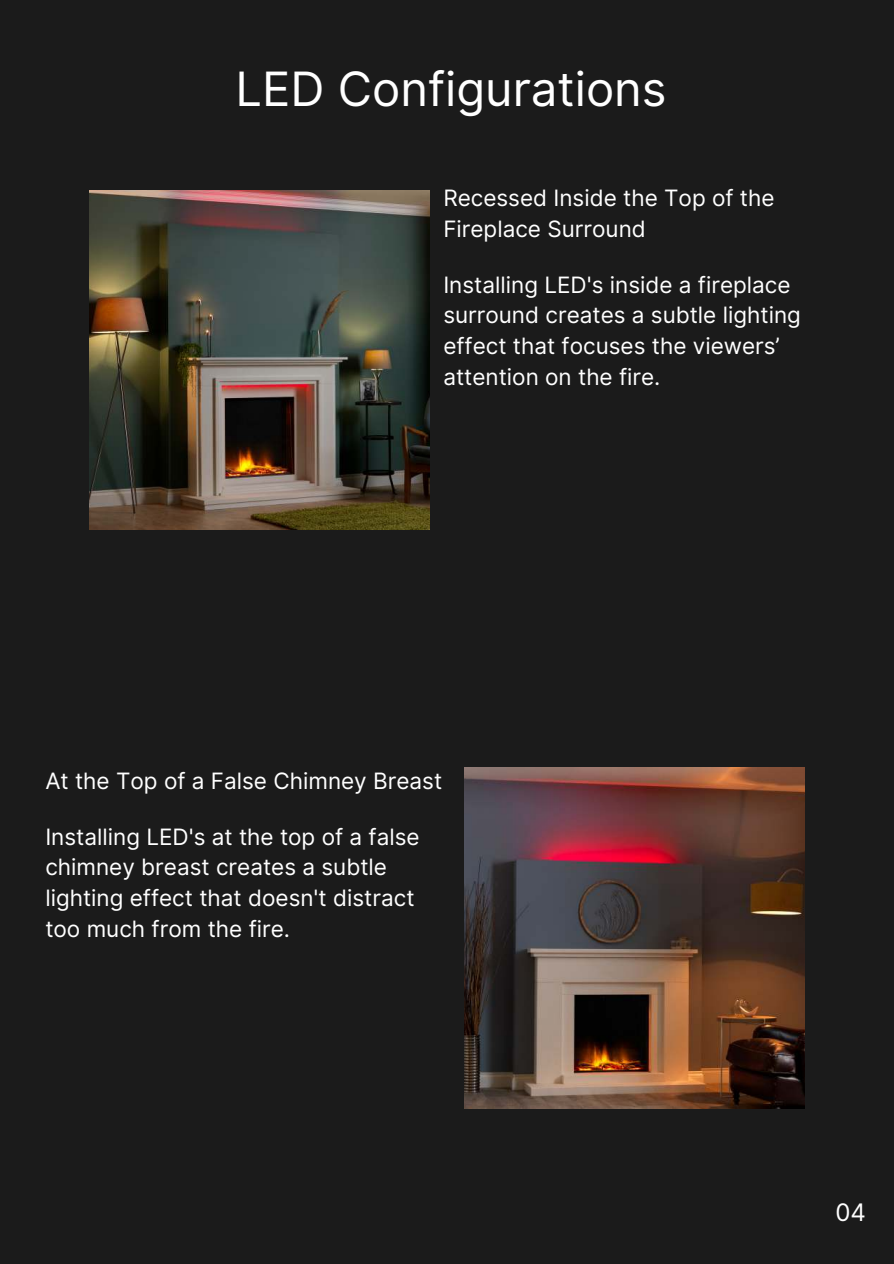
<style>
.page{position:relative;width:894px;height:1264px;background:#fff}
.page>*{position:absolute;margin:0;border:0;box-sizing:border-box;transform-origin:0 0}
.t1{font:47.25px "Inter";color:#fff}
.t2{font:24.15px "Inter";color:#fff}
.t3{font:22.5px/30.6px "Inter";color:#fff}
</style>
<div class="page">
<div style="left:0;top:0;width:893px;height:1263px;background:#1b1b1b"></div>
<img style="left:89px;top:190px;width:340px;height:339px">
<img style="left:464px;top:768px;width:340px;height:340px">
<h1 class="t1" style="left:235px;top:55px;width:432px">LED Configurations</h1>
<p class="t3" style="left:443px;top:183px;width:332px">Recessed Inside the Top of the<br>Fireplace Surround</p>
<p class="t3" style="left:443px;top:269px;width:359px">Installing LED's inside a fireplace surround creates a subtle lighting effect that focuses the viewers’ attention on the fire.</p>
<p class="t3" style="left:45px;top:765px;width:398px">At the Top of a False Chimney Breast</p>
<p class="t3" style="left:45px;top:821px;width:376px">Installing LED's at the top of a false chimney breast creates a subtle lighting effect that doesn't distract too much from the fire.</p>
<p class="t2" style="left:835px;top:1194px;width:32px">04</p>
</div>
